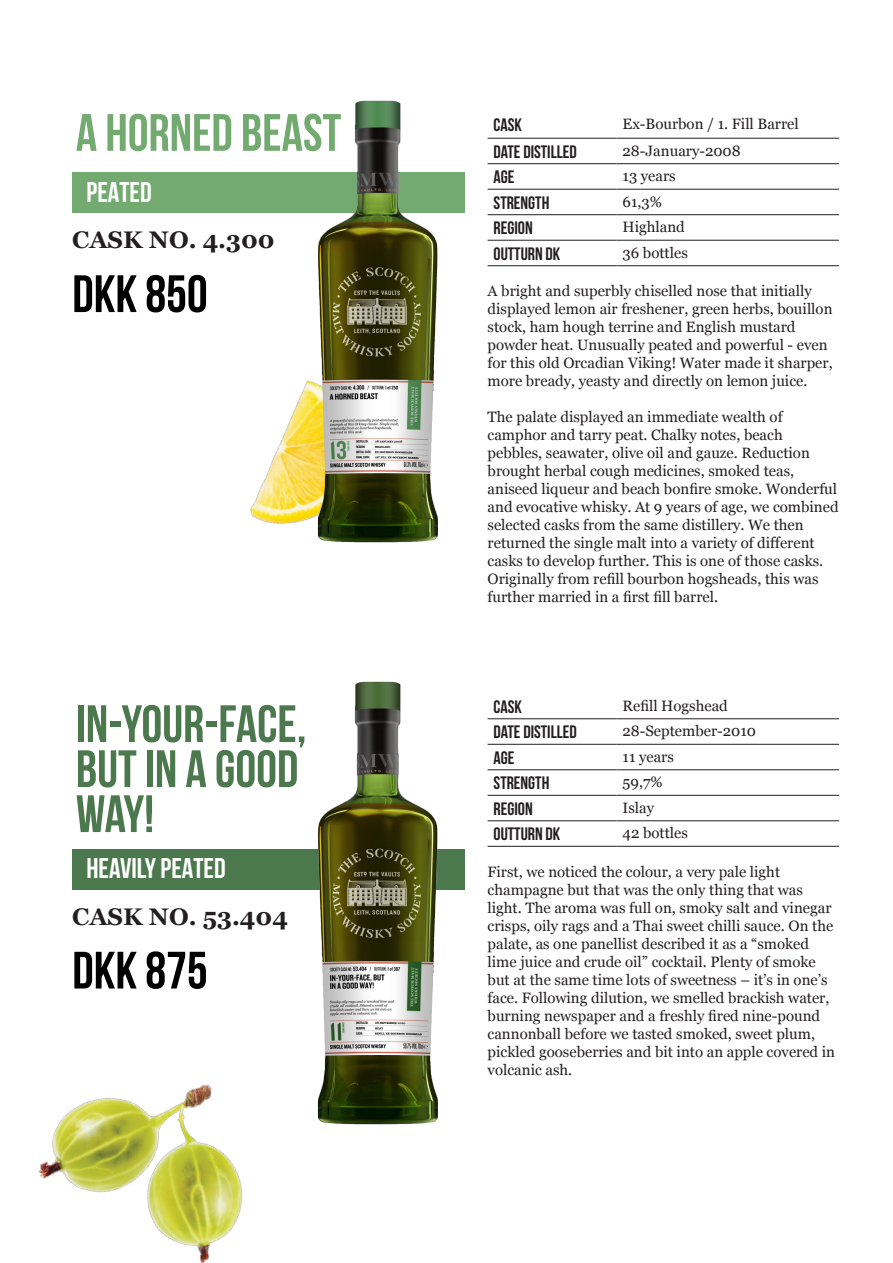
<style>
.page{position:relative;width:893px;height:1263px;background:#fff}
.page>*{position:absolute;margin:0;border:0;box-sizing:border-box;transform-origin:0 0}
.t1{font:700 52.5px/45px "Bebas Neue";color:#4c784e}
.t2{font:700 52.5px "Bebas Neue";color:#73aa70}
.t3{font:700 52.5px "Bebas Neue";color:#000001}
.t4{font:700 28.5px "Bebas Neue";color:#fff}
.t5{font:700 24px "Georgia";color:#231f20}
.t6{font:700 18px "Bebas Neue";color:#231f20}
.t7{font:15px/18px "Georgia";color:#231f20}
</style>
<div class="page">
<img style="left:250px;top:380px;width:63px;height:144px">
<div style="left:72px;top:173px;width:393px;height:40px;background:#73aa70"></div>
<img style="left:313px;top:100px;width:127px;height:443px">
<hr style="left:488px;top:138px;width:129px;height:1px;background:#231f20">
<hr style="left:617px;top:138px;width:222px;height:1px;background:#231f20">
<hr style="left:488px;top:163px;width:129px;height:1px;background:#231f20">
<hr style="left:617px;top:163px;width:222px;height:1px;background:#231f20">
<hr style="left:488px;top:189px;width:129px;height:1px;background:#231f20">
<hr style="left:617px;top:189px;width:222px;height:1px;background:#231f20">
<hr style="left:488px;top:214px;width:129px;height:1px;background:#231f20">
<hr style="left:617px;top:214px;width:222px;height:1px;background:#231f20">
<hr style="left:488px;top:240px;width:129px;height:1px;background:#231f20">
<hr style="left:617px;top:240px;width:222px;height:1px;background:#231f20">
<hr style="left:488px;top:265px;width:129px;height:1px;background:#231f20">
<hr style="left:617px;top:265px;width:222px;height:1px;background:#231f20">
<div style="left:72px;top:849px;width:393px;height:40px;background:#4c784e"></div>
<img style="left:313px;top:681px;width:127px;height:444px">
<hr style="left:488px;top:718px;width:129px;height:1px;background:#231f20">
<hr style="left:617px;top:718px;width:222px;height:1px;background:#231f20">
<hr style="left:488px;top:744px;width:129px;height:1px;background:#231f20">
<hr style="left:617px;top:744px;width:222px;height:1px;background:#231f20">
<hr style="left:488px;top:769px;width:129px;height:1px;background:#231f20">
<hr style="left:617px;top:769px;width:222px;height:1px;background:#231f20">
<hr style="left:488px;top:795px;width:129px;height:1px;background:#231f20">
<hr style="left:617px;top:795px;width:222px;height:1px;background:#231f20">
<hr style="left:488px;top:820px;width:129px;height:1px;background:#231f20">
<hr style="left:617px;top:820px;width:222px;height:1px;background:#231f20">
<hr style="left:488px;top:846px;width:129px;height:1px;background:#231f20">
<hr style="left:617px;top:846px;width:222px;height:1px;background:#231f20">
<img style="left:38px;top:1084px;width:205px;height:179px">
<p class="t2" style="left:76px;top:104px;width:267px">A HORNED BEAST</p>
<p class="t4" style="left:86px;top:176px;width:67px">PEATED</p>
<p class="t5" style="left:72px;top:222px;width:204px">CASK NO. 4.300</p>
<p class="t3" style="left:72px;top:265px;width:137px">DKK 850</p>
<p class="t1" style="left:76px;top:701px;width:232px">IN-YOUR-FACE,<br>BUT IN A GOOD<br>WAY!</p>
<p class="t4" style="left:86px;top:853px;width:141px">HEAVILY PEATED</p>
<p class="t5" style="left:72px;top:898px;width:217px">CASK NO. 53.404</p>
<p class="t3" style="left:72px;top:941px;width:137px">DKK 875</p>
<p class="t6" style="left:494px;top:115px;width:30px">CASK</p>
<p class="t7" style="left:623px;top:114px;width:178px">Ex-Bourbon / 1. Fill Barrel</p>
<p class="t6" style="left:494px;top:142px;width:85px">DATE DISTILLED</p>
<p class="t7" style="left:623px;top:141px;width:120px">28-January-2008</p>
<p class="t6" style="left:494px;top:167px;width:22px">AGE</p>
<p class="t7" style="left:623px;top:166px;width:55px">13 years</p>
<p class="t6" style="left:494px;top:193px;width:57px">STRENGTH</p>
<p class="t7" style="left:623px;top:192px;width:41px">61,3%</p>
<p class="t6" style="left:494px;top:218px;width:41px">REGION</p>
<p class="t7" style="left:623px;top:217px;width:64px">Highland</p>
<p class="t6" style="left:494px;top:244px;width:68px">OUTTURN DK</p>
<p class="t7" style="left:623px;top:243px;width:67px">36 bottles</p>
<p class="t7" style="left:488px;top:281px;width:347px">A bright and superbly chiselled nose that initially displayed lemon air freshener, green herbs, bouillon stock, ham hough terrine and English mustard powder heat. Unusually peated and powerful - even for this old Orcadian Viking! Water made it sharper, more bready, yeasty and directly on lemon juice.</p>
<p class="t7" style="left:488px;top:407px;width:353px">The palate displayed an immediate wealth of camphor and tarry peat. Chalky notes, beach pebbles, seawater, olive oil and gauze. Reduction brought herbal cough medicines, smoked teas, aniseed liqueur and beach bonfire smoke. Wonderful and evocative whisky. At 9 years of age, we combined selected casks from the same distillery. We then returned the single malt into a variety of different casks to develop further. This is one of those casks.<br>Originally from refill bourbon hogsheads, this was further married in a first fill barrel.</p>
<p class="t6" style="left:494px;top:697px;width:30px">CASK</p>
<p class="t7" style="left:623px;top:696px;width:107px">Refill Hogshead</p>
<p class="t6" style="left:494px;top:722px;width:85px">DATE DISTILLED</p>
<p class="t7" style="left:623px;top:721px;width:135px">28-September-2010</p>
<p class="t6" style="left:494px;top:748px;width:22px">AGE</p>
<p class="t7" style="left:623px;top:747px;width:53px">11 years</p>
<p class="t6" style="left:494px;top:773px;width:57px">STRENGTH</p>
<p class="t7" style="left:623px;top:772px;width:42px">59,7%</p>
<p class="t6" style="left:494px;top:799px;width:41px">REGION</p>
<p class="t7" style="left:623px;top:798px;width:33px">Islay</p>
<p class="t6" style="left:494px;top:824px;width:68px">OUTTURN DK</p>
<p class="t7" style="left:623px;top:823px;width:67px">42 bottles</p>
<p class="t7" style="left:488px;top:862px;width:349px">First, we noticed the colour, a very pale light champagne but that was the only thing that was light. The aroma was full on, smoky salt and vinegar crisps, oily rags and a Thai sweet chilli sauce. On the palate, as one panellist described it as a “smoked lime juice and crude oil” cocktail. Plenty of smoke but at the same time lots of sweetness – it’s in one’s face. Following dilution, we smelled brackish water, burning newspaper and a freshly fired nine-pound cannonball before we tasted smoked, sweet plum, pickled gooseberries and bit into an apple covered in volcanic ash.</p>
</div>
